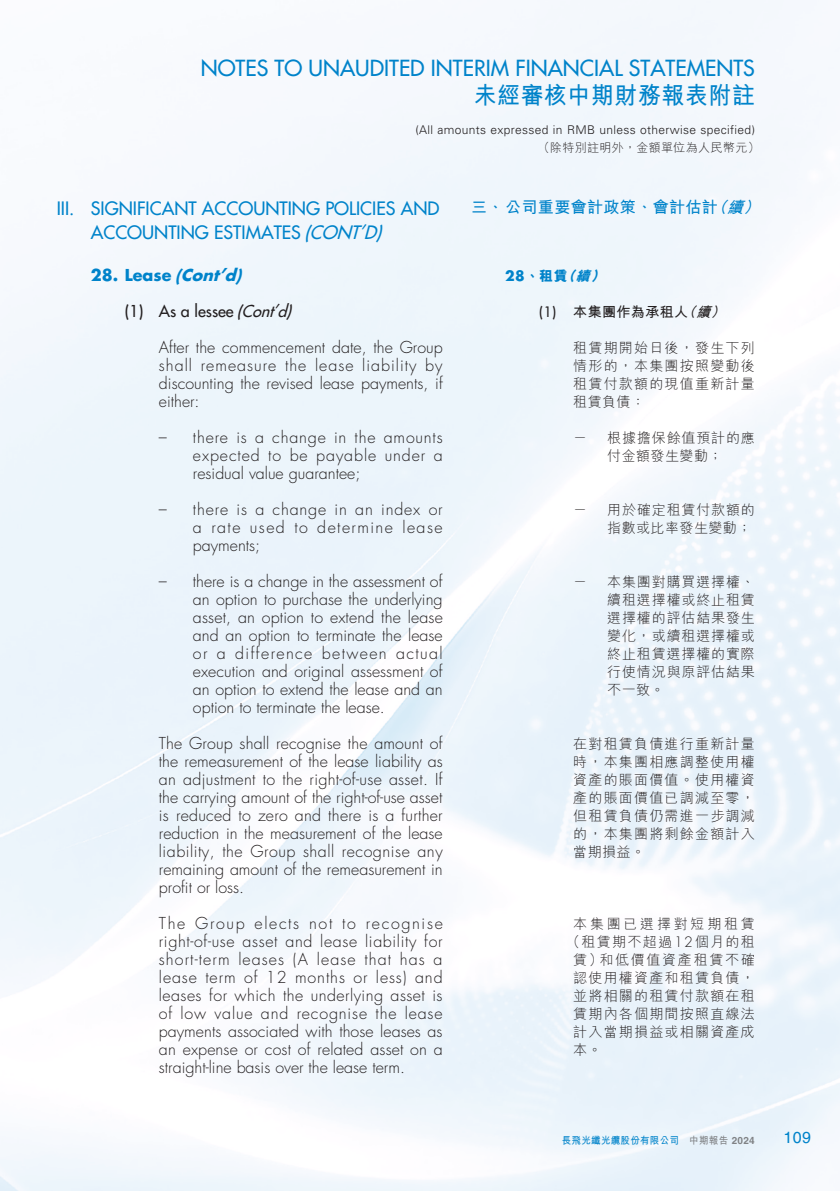
<style>
.page{position:relative;width:840px;height:1191px;background:#fff}
.page>*{position:absolute;margin:0;border:0;box-sizing:border-box;transform-origin:0 0}
.t1{font:700 24px "M Hei HK";letter-spacing:.03em;color:#0083ca;scale:.95 1}
.t2{font:500 21.6px "Futura Std";color:#0083ca}
.t3{font:500 18px/24px "Futura Std";color:#0083ca}
.t4{font:300 16px/18px "Futura Std";color:#231f20;text-align:justify}
.t5{font:500 16px "Futura Std";color:#231f20}
.t6{font:700 16px "M Hei HK";letter-spacing:.025em;color:#0083ca}
.t7{font:700 16px "Futura Std";color:#0083ca}
.t8{font:16px "Helvetica LT Std";color:#0083ca}
.t9{font:300 14px/18px "M Hei HK";letter-spacing:.085em;color:#231f20;text-align:justify}
.t10{font:300 14px/18px "M Hei HK";letter-spacing:.06em;color:#231f20}
.t11{font:700 14px "M Hei HK";letter-spacing:.03em;color:#231f20}
.t12{font:300 14px "M Hei HK";letter-spacing:.12em;color:#231f20}
.t13{font:300 14px "M Hei HK";letter-spacing:.195em;color:#231f20}
.t14{font:800 14px "M Hei HK";color:#0083ca}
.t15{font:300 12px "Univers LT Std";letter-spacing:.03em;color:#231f20}
.t16{font:300 12px "M Hei HK";letter-spacing:.03em;color:#231f20}
.t17{font:700 10px "M Hei HK";letter-spacing:.03em;color:#0083ca;scale:.95 1}
.s1{font-style:italic}
.s2{font-family:"Futura Std";font-weight:700}
.s3{font-family:"Futura Std";font-weight:500}
.s4{font-family:"Futura Std"}
.s5{color:#808285}
.s6{font-family:"Helvetica LT Std";color:#808285}
</style>
<div class="page">
<h2 class="t2" style="left:201px;top:54px;width:555px">NOTES TO UNAUDITED INTERIM FINANCIAL STATEMENTS</h2>
<h1 class="t1" style="left:473px;top:77px;width:297px">未經審核中期財務報表附註</h1>
<p class="t15" style="left:415px;top:122px;width:341px">(All amounts expressed in RMB unless otherwise specified)</p>
<p class="t16" style="left:537px;top:141px;width:223px">（除特別註明外，金額單位為人民幣元）</p>
<p class="t3" style="left:91px;top:196px;width:350px;text-indent:-34px">III. SIGNIFICANT ACCOUNTING POLICIES AND<br>ACCOUNTING ESTIMATES <span class="s1">(CONT’D)</span></p>
<p class="t7" style="left:91px;top:264px;width:157px">2 8 . Le a s e <span class="s1">(Cont’d)</span></p>
<p class="t5" style="left:125px;top:301px;width:173px">(1) As a lessee <span class="s1">(Cont’d)</span></p>
<p class="t4" style="left:159px;top:338px;width:285px">After the commencement date, the Group shall remeasure the lease liability by discounting the revised lease payments, if either:</p>
<p class="t4" style="left:193px;top:428px;width:251px;text-indent:-34px">– there is a change in the amounts expected to be payable under a residual value guarantee;</p>
<p class="t4" style="left:193px;top:500px;width:251px;text-indent:-34px">– there is a change in an index or a rate used to determine lease payments;</p>
<p class="t4" style="left:193px;top:572px;width:251px;text-indent:-34px">– there is a change in the assessment of an option to purchase the underlying asset, an option to extend the lease and an option to terminate the lease or a difference between actual execution and original assessment of an option to extend the lease and an option to terminate the lease.</p>
<p class="t4" style="left:159px;top:734px;width:285px">The Group shall recognise the amount of the remeasurement of the lease liability as an adjustment to the right-of-use asset. If the carrying amount of the right-of-use asset is reduced to zero and there is a further reduction in the measurement of the lease liability, the Group shall recognise any remaining amount of the remeasurement in profit or loss.</p>
<p class="t4" style="left:159px;top:914px;width:285px">The Group elects not to recognise right-of-use asset and lease liability for short-term leases (A lease that has a lease term of 12 months or less) and leases for which the underlying asset is of low value and recognise the lease payments associated with those leases as an expense or cost of related asset on a straight-line basis over the lease term.</p>
<p class="t6" style="left:471px;top:195px;width:295px">三、公司重要會計政策、會計估計<span class="s1">（續）</span></p>
<p class="t14" style="left:505px;top:269px;width:104px"><span class="s2">28</span>、租賃<span class="s1">（續）</span></p>
<p class="t11" style="left:539px;top:301px;width:192px"><span class="s3">(1)</span> 本集團作為承租人<span class="s1">（續）</span></p>
<p class="t9" style="left:573px;top:338px;width:183px">租賃期開始日後，發生下列情形的，本集團按照變動後租賃付款額的現值重新計量租賃負債：</p>
<p class="t9" style="left:573px;top:428px;width:15px">－</p>
<p class="t10" style="left:607px;top:428px;width:149px">根據擔保餘值預計的應付金額發生變動；</p>
<p class="t9" style="left:573px;top:500px;width:15px">－</p>
<p class="t10" style="left:607px;top:500px;width:149px">用於確定租賃付款額的指數或比率發生變動；</p>
<p class="t9" style="left:573px;top:572px;width:15px">－</p>
<p class="t9" style="left:607px;top:572px;width:149px">本集團對購買選擇權、續租選擇權或終止租賃選擇權的評估結果發生變化，或續租選擇權或終止租賃選擇權的實際行使情況與原評估結果不一致。</p>
<p class="t9" style="left:573px;top:734px;width:183px">在對租賃負債進行重新計量時，本集團相應調整使用權資產的賬面價值。使用權資產的賬面價值已調減至零，但租賃負債仍需進一步調減的，本集團將剩餘金額計入當期損益。</p>
<p class="t13" style="left:573px;top:916px;width:183px">本集團已選擇對短期租賃</p>
<p class="t9" style="left:566px;top:932px;width:190px">（租賃期不超過<span class="s4">12</span>個月的租</p>
<p class="t12" style="left:573px;top:952px;width:183px">賃）和低價值資產租賃不確</p>
<p class="t9" style="left:573px;top:968px;width:183px">認使用權資產和租賃負債，</p>
<p class="t9" style="left:573px;top:986px;width:183px">並將相關的租賃付款額在租</p>
<p class="t9" style="left:573px;top:1004px;width:183px">賃期內各個期間按照直線法</p>
<p class="t9" style="left:573px;top:1022px;width:183px">計入當期損益或相關資產成</p>
<p class="t9" style="left:573px;top:1040px;width:30px">本。</p>
<p class="t17" style="left:561px;top:1132px;width:204px">長飛光纖光纜股份有限公司 <span class="s5">中期報告</span> <span class="s6">2024</span></p>
<p class="t8" style="left:782px;top:1128px;width:29px">109</p>
</div>
